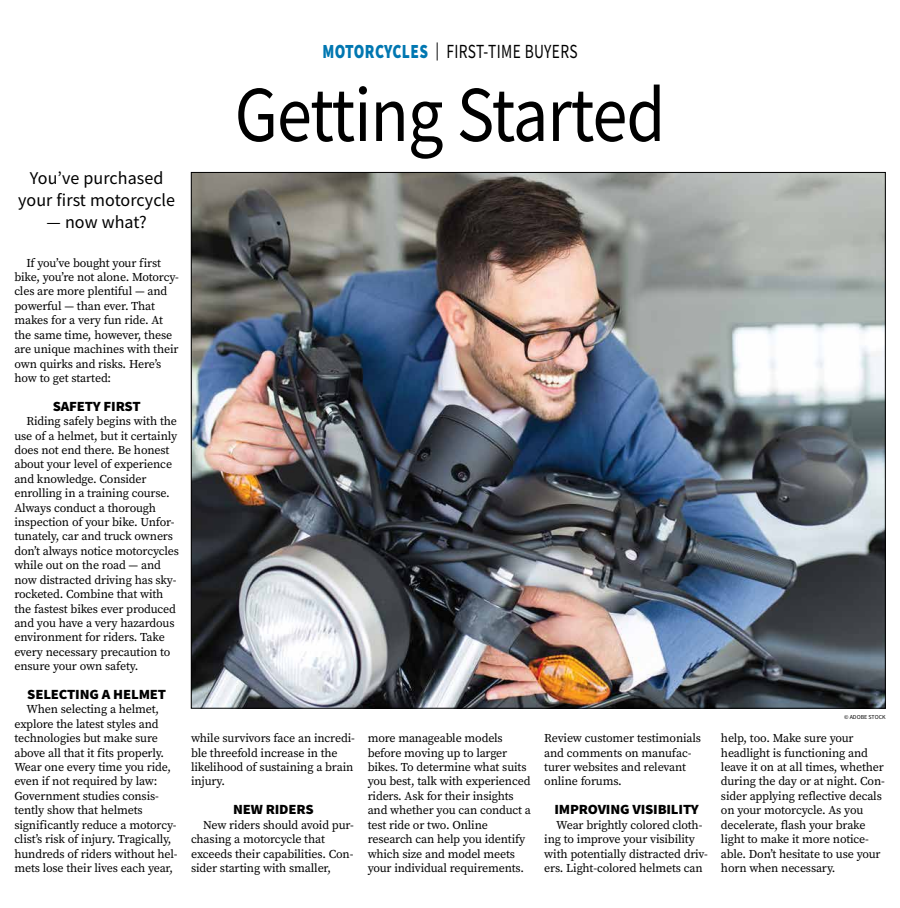
<style>
.page{position:relative;width:900px;height:908px;background:#fff}
.page>*{position:absolute;margin:0;border:0;box-sizing:border-box;transform-origin:0 0}
.t1{font:79.2px "Source Sans Pro";letter-spacing:-.015em;color:#000;scale:.89 1}
.t2{font:20px "Source Sans Pro";letter-spacing:.025em;color:#000;scale:.77 1}
.t3{font:18px/21.6px "Source Sans Pro";letter-spacing:.005em;color:#000;text-align:center}
.t4{font:900 14px "Source Sans Pro";letter-spacing:-.015em;color:#000;scale:1.05 1}
.t5{font:12px/14.4px "Source Serif Pro";letter-spacing:-.015em;color:#000}
.t6{font:6px "Source Sans Pro";color:#000}
.s1{font-weight:900;color:#0077b1}
.s2{font-size:18px}
</style>
<div class="page">
<img style="left:193px;top:174px;width:691px;height:532px">
<h3 class="t3" style="left:18px;top:167px;width:159px">You’ve purchased your first motorcycle</h3>
<h3 class="t3" style="left:47px;top:210px;width:102px">— now what?</h3>
<p class="t5" style="left:14px;top:255px;width:166px;text-indent:12px">If you’ve bought your first bike, you’re not alone. Motorcy&shy;cles are more plentiful — and powerful — than ever. That makes for a very fun ride. At the same time, however, these are unique machines with their own quirks and risks. Here’s how to get started:</p>
<p class="t4" style="left:53px;top:396px;width:85px">SAFETY FIRST</p>
<p class="t5" style="left:14px;top:414px;width:166px;text-indent:12px">Riding safely begins with the use of a helmet, but it certainly does not end there. Be honest about your level of experience and knowledge. Consider enrolling in a training course.<br>Always conduct a thorough inspection of your bike. Unfor&shy;tunately, car and truck owners don’t always notice motorcycles while out on the road — and now distracted driving has sky&shy;rocketed. Combine that with the fastest bikes ever produced and you have a very hazardous environment for riders. Take every necessary precaution to ensure your own safety.</p>
<p class="t4" style="left:27px;top:684px;width:134px">SELECTING A HELMET</p>
<p class="t5" style="left:14px;top:702px;width:165px;text-indent:12px">When selecting a helmet, explore the latest styles and technologies but make sure above all that it fits properly.<br>Wear one every time you ride, even if not required by law:<br>Government studies consis&shy;tently show that helmets significantly reduce a motorcy&shy;clist’s risk of injury. Tragically, hundreds of riders without hel&shy;mets lose their lives each year,</p>
<h2 class="t2" style="left:322px;top:39px;width:333px"><span class="s1">MOTORCYCLES</span> <span class="s2">|</span> FIRST-TIME BUYERS</h2>
<h1 class="t1" style="left:235px;top:64px;width:486px">Getting Started</h1>
<p class="t5" style="left:191px;top:730px;width:165px">while survivors face an incredi&shy;ble threefold increase in the likelihood of sustaining a brain injury.</p>
<p class="t4" style="left:233px;top:799px;width:78px">NEW RIDERS</p>
<p class="t5" style="left:191px;top:817px;width:164px;text-indent:12px">New riders should avoid pur&shy;chasing a motorcycle that exceeds their capabilities. Con&shy;sider starting with smaller,</p>
<p class="t5" style="left:368px;top:730px;width:165px">more manageable models before moving up to larger bikes. To determine what suits you best, talk with experienced riders. Ask for their insights and whether you can conduct a test ride or two. Online research can help you identify which size and model meets your individual requirements.</p>
<p class="t5" style="left:544px;top:730px;width:158px">Review customer testimonials and comments on manufac&shy;turer websites and relevant online forums.</p>
<p class="t4" style="left:554px;top:799px;width:139px">IMPROVING VISIBILITY</p>
<p class="t5" style="left:544px;top:817px;width:165px;text-indent:12px">Wear brightly colored cloth&shy;ing to improve your visibility with potentially distracted driv&shy;ers. Light-colored helmets can</p>
<p class="t6" style="left:844px;top:713px;width:43px">© ADOBE STOCK</p>
<p class="t5" style="left:721px;top:730px;width:165px">help, too. Make sure your headlight is functioning and leave it on at all times, whether during the day or at night. Con&shy;sider applying reflective decals on your motorcycle. As you decelerate, flash your brake light to make it more notice&shy;able. Don’t hesitate to use your horn when necessary.</p>
</div>
